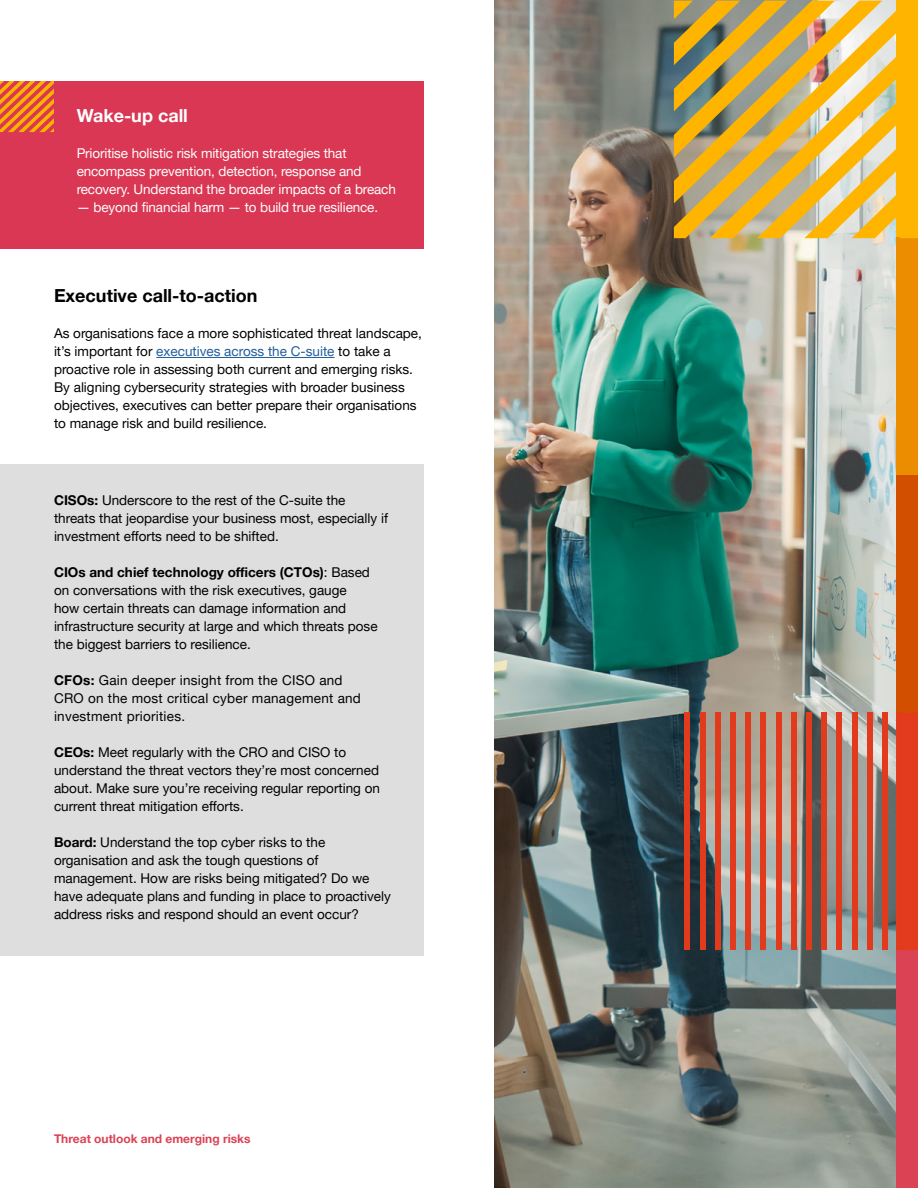
<style>
.page{position:relative;width:918px;height:1188px;background:#fff}
.page>*{position:absolute;margin:0;border:0;box-sizing:border-box;transform-origin:0 0}
.t1{font:700 18px "Helvetica Neue LT Pro";color:#000101}
.t2{font:700 18px "Helvetica Neue LT Pro";color:#fff}
.t3{font:13.5px/18px "Helvetica Neue LT Pro";color:#000}
.t4{font:13.5px/18px "Helvetica Neue LT Pro";letter-spacing:-.01em;color:#fff}
.t5{font:13.5px/18px "Helvetica Neue LT Pro";letter-spacing:.02em;color:#000}
.t6{font:700 12px "Helvetica Neue LT Pro";color:#db4254}
.s1{color:#215e9e}
.s2{font-weight:700}
</style>
<div class="page">
<img style="left:494px;top:1px;width:403px;height:1187px">
<hr style="left:156px;top:357px;width:179px;height:1px;background:#215e9e">
<div style="left:0;top:464px;width:424px;height:491px;background:#dedede"></div>
<div style="left:897px;top:238px;width:21px;height:237px;background:#ec8d00"></div>
<div style="left:897px;top:475px;width:21px;height:238px;background:#d34f00"></div>
<div style="left:897px;top:713px;width:21px;height:237px;background:#e33b1d"></div>
<div style="left:897px;top:950px;width:21px;height:238px;background:#db4254"></div>
<svg style="left:674px;top:1px;width:244px;height:237px"></svg>
<div style="left:685px;top:712px;width:5px;height:237px;background:#e23a1c"></div>
<div style="left:700px;top:712px;width:5px;height:237px;background:#e23a1c"></div>
<div style="left:715px;top:712px;width:6px;height:237px;background:#e23a1c"></div>
<div style="left:730px;top:712px;width:6px;height:237px;background:#e23a1c"></div>
<div style="left:746px;top:712px;width:5px;height:237px;background:#e23a1c"></div>
<div style="left:761px;top:712px;width:5px;height:237px;background:#e23a1c"></div>
<div style="left:776px;top:712px;width:5px;height:237px;background:#e23a1c"></div>
<div style="left:791px;top:712px;width:6px;height:237px;background:#e23a1c"></div>
<div style="left:806px;top:712px;width:6px;height:237px;background:#e23a1c"></div>
<div style="left:821px;top:712px;width:6px;height:237px;background:#e23a1c"></div>
<div style="left:837px;top:712px;width:5px;height:237px;background:#e23a1c"></div>
<div style="left:852px;top:712px;width:5px;height:237px;background:#e23a1c"></div>
<div style="left:867px;top:712px;width:5px;height:237px;background:#e23a1c"></div>
<div style="left:882px;top:712px;width:6px;height:237px;background:#e23a1c"></div>
<div style="left:897px;top:712px;width:6px;height:237px;background:#e23a1c"></div>
<div style="left:913px;top:712px;width:5px;height:237px;background:#e23a1c"></div>
<div style="left:0;top:81px;width:424px;height:167px;background:#d93753"></div>
<svg style="left:0;top:81px;width:54px;height:51px"></svg>
<h1 class="t2" style="left:77px;top:104px;width:113px">Wake-up call</h1>
<p class="t4" style="left:77px;top:144px;width:321px">Prioritise holistic risk mitigation strategies that encompass prevention, detection, response and recovery. Understand the broader impacts of a breach</p>
<p class="t4" style="left:77px;top:198px;width:303px">— beyond financial harm — to build true resilience.</p>
<h1 class="t1" style="left:54px;top:285px;width:205px">Executive call-to-action</h1>
<p class="t3" style="left:54px;top:324px;width:369px">As organisations face a more sophisticated threat landscape, it’s important for <span class="s1">executives across the C-suite</span> to take a proactive role in assessing both current and emerging risks.<br>By aligning cybersecurity strategies with broader business objectives, executives can better prepare their organisations to manage risk and build resilience.</p>
<p class="t3" style="left:54px;top:491px;width:336px"><span class="s2">CISOs:</span> Underscore to the rest of the C-suite the threats that jeopardise your business most, especially if investment efforts need to be shifted.</p>
<p class="t3" style="left:54px;top:563px;width:325px"><span class="s2">CIOs and chief technology officers (CTOs)</span>: Based on conversations with the risk executives, gauge<br>how certain threats can damage information and infrastructure security at large and which threats pose the biggest barriers to resilience.</p>
<p class="t5" style="left:54px;top:671px;width:308px"><span class="s2">CFOs:</span> Gain deeper insight from the CISO and<br>CRO on the most critical cyber management and investment priorities.</p>
<p class="t3" style="left:54px;top:743px;width:328px"><span class="s2">CEOs:</span> Meet regularly with the CRO and CISO to understand the threat vectors they’re most concerned about. Make sure you’re receiving regular reporting on current threat mitigation efforts.</p>
<p class="t3" style="left:54px;top:833px;width:338px"><span class="s2">Board:</span> Understand the top cyber risks to the organisation and ask the tough questions of management. How are risks being mitigated? Do we have adequate plans and funding in place to proactively address risks and respond should an event occur?</p>
<p class="t6" style="left:54px;top:1131px;width:198px">Threat outlook and emerging risks</p>
</div>
